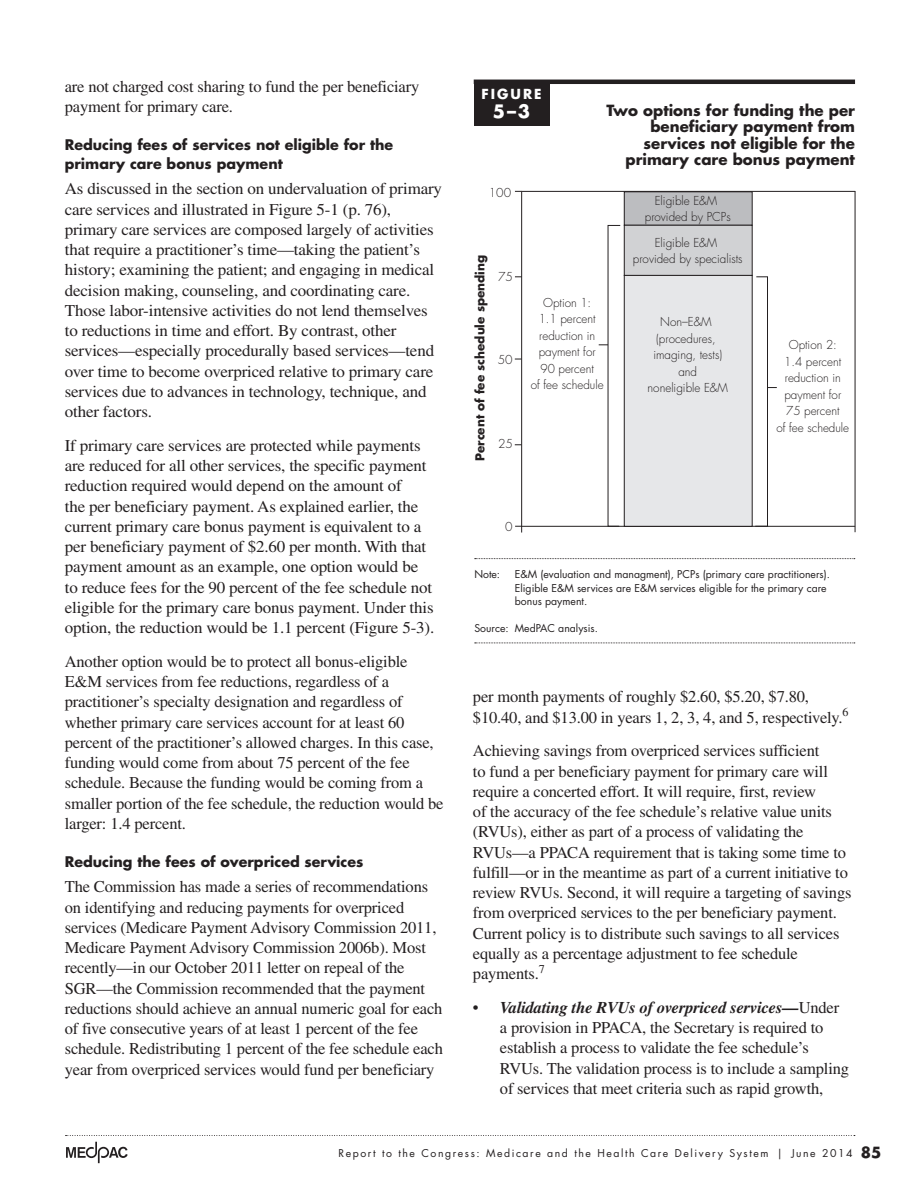
<style>
.page{position:relative;width:918px;height:1188px;background:#fff}
.page>*{position:absolute;margin:0;border:0;box-sizing:border-box;transform-origin:0 0}
.t1{font:300 18px/21.6px "Futura Std";color:#231f20}
.t2{font:700 18px "Futura Std";color:#231f20}
.t3{font:700 18px "Futura Std";color:#fff}
.t4{font:16.5px/20.2px "Times LT Std";letter-spacing:-.01em;color:#231f20}
.t5{font:700 15px/16.5px "Futura Std";color:#231f20;text-align:right}
.t6{font:700 14.25px/18.3px "Futura Std";color:#231f20}
.t7{font:700 13.5px "Futura Std";color:#fff}
.t8{font:300 12px/16.5px "Futura Std";color:#231f20;text-align:center}
.t9{font:700 12px "Futura Std";color:#231f20}
.t10{font:10.5px/13.5px "Futura Std";color:#231f20}
.t11{font:10.5px "Futura Std";letter-spacing:.15em;color:#231f20}
.s1{font-weight:700;font-style:italic}
.s2{font-weight:700;font-size:15px}
</style>
<div class="page">
<svg style="left:66px;top:1135px;width:789px;height:1px"></svg>
<svg style="left:66px;top:1142px;width:62px;height:21px"></svg>
<hr style="left:474px;top:80px;width:381px;height:4px;background:#231f20">
<div style="left:474px;top:84px;width:75px;height:41px;background:#231f20"></div>
<svg style="left:475px;top:558px;width:380px;height:1px"></svg>
<svg style="left:475px;top:643px;width:380px;height:1px"></svg>
<hr style="left:522px;top:526px;width:333px;height:1px;background:#231f20">
<hr style="left:521px;top:192px;width:1px;height:334px;background:#231f20">
<div style="left:624px;top:192px;width:128px;height:33px;background:#bcbdc0"></div>
<div style="left:624px;top:225px;width:128px;height:50px;background:#d1d2d4"></div>
<div style="left:624px;top:225px;width:129px;height:51px;border:1px solid #231f20"></div>
<div style="left:624px;top:275px;width:128px;height:251px;background:#e6e7e9"></div>
<div style="left:624px;top:275px;width:129px;height:252px;border:1px solid #231f20"></div>
<hr style="left:521px;top:191px;width:334px;height:1px;background:#231f20">
<hr style="left:855px;top:191px;width:1px;height:341px;background:#231f20">
<svg style="left:515px;top:526px;width:7px;height:7px"></svg>
<svg style="left:755px;top:276px;width:22px;height:251px"></svg>
<svg style="left:599px;top:225px;width:22px;height:302px"></svg>
<p class="t4" style="left:65px;top:77px;width:356px">are not charged cost sharing to fund the per beneficiary payment for primary care.</p>
<p class="t6" style="left:65px;top:136px;width:330px">Reducing fees of services not eligible for the primary care bonus payment</p>
<p class="t4" style="left:65px;top:179px;width:379px">As discussed in the section on undervaluation of primary care services and illustrated in Figure 5-1 (p. 76), primary care services are composed largely of activities that require a practitioner’s time—taking the patient’s history; examining the patient; and engaging in medical decision making, counseling, and coordinating care.<br>Those labor-intensive activities do not lend themselves to reductions in time and effort. By contrast, other services—especially procedurally based services—tend over time to become overpriced relative to primary care services due to advances in technology, technique, and other factors.</p>
<p class="t4" style="left:65px;top:435px;width:371px">If primary care services are protected while payments are reduced for all other services, the specific payment reduction required would depend on the amount of<br>the per beneficiary payment. As explained earlier, the current primary care bonus payment is equivalent to a per beneficiary payment of $2.60 per month. With that payment amount as an example, one option would be to reduce fees for the 90 percent of the fee schedule not eligible for the primary care bonus payment. Under this option, the reduction would be 1.1 percent (Figure 5-3).</p>
<p class="t4" style="left:65px;top:651px;width:380px">Another option would be to protect all bonus-eligible E&amp;M services from fee reductions, regardless of a practitioner’s specialty designation and regardless of whether primary care services account for at least 60 percent of the practitioner’s allowed charges. In this case, funding would come from about 75 percent of the fee schedule. Because the funding would be coming from a smaller portion of the fee schedule, the reduction would be larger: 1.4 percent.</p>
<p class="t6" style="left:65px;top:852px;width:300px">Reducing the fees of overpriced services</p>
<p class="t4" style="left:65px;top:877px;width:380px">The Commission has made a series of recommendations on identifying and reducing payments for overpriced services (Medicare Payment Advisory Commission 2011, Medicare Payment Advisory Commission 2006b). Most recently—in our October 2011 letter on repeal of the SGR—the Commission recommended that the payment reductions should achieve an annual numeric goal for each of five consecutive years of at least 1 percent of the fee schedule. Redistributing 1 percent of the fee schedule each year from overpriced services would fund per beneficiary</p>
<p class="t7" style="left:481px;top:85px;width:62px">Fi gure</p>
<p class="t3" style="left:493px;top:100px;width:39px">5–3</p>
<p class="t5" style="left:606px;top:102px;width:250px">Two options for funding the per beneficiary payment from services not eligible for the primary care bonus payment</p>
<p class="t7" style="left:491px;top:92px;width:52px">FIGURE</p>
<p class="t3" style="left:501px;top:106px;width:33px">1-9</p>
<p class="t5" style="left:681px;top:99px;width:176px">Medicare spending.....</p>
<p class="t8" style="left:489px;top:185px;width:24px">100</p>
<p class="t9" style="left:472px;top:461px;width:208px;rotate:-90deg">Percent of fee schedule spending</p>
<p class="t8" style="left:498px;top:268px;width:16px">75</p>
<p class="t8" style="left:498px;top:352px;width:16px">50</p>
<p class="t8" style="left:498px;top:436px;width:16px">25</p>
<p class="t8" style="left:531px;top:294px;width:74px">Option 1:<br>1.1 percent reduction in payment for<br>90 percent<br>of fee schedule</p>
<p class="t8" style="left:505px;top:519px;width:9px">0</p>
<p class="t8" style="left:645px;top:192px;width:87px">Eligible E&amp;M provided by PCPs</p>
<p class="t8" style="left:633px;top:234px;width:111px">Eligible E&amp;M<br>provided by specialists</p>
<p class="t8" style="left:648px;top:314px;width:82px">Non–E&amp;M (procedures, imaging, tests) and<br>noneligible E&amp;M</p>
<p class="t8" style="left:776px;top:337px;width:74px">Option 2:<br>1.4 percent reduction in payment for<br>75 percent<br>of fee schedule</p>
<p class="t10" style="left:474px;top:568px;width:27px">Note:</p>
<p class="t10" style="left:515px;top:568px;width:317px">E&amp;M (evaluation and managment), PCPs (primary care practitioners).<br>Eligible E&amp;M services are E&amp;M services eligible for the primary care bonus payment.</p>
<p class="t10" style="left:474px;top:622px;width:125px">Source: MedPAC analysis.</p>
<p class="t4" style="left:473px;top:687px;width:377px">per month payments of roughly $2.60, $5.20, $7.80, $10.40, and $13.00 in years 1, 2, 3, 4, and 5, respectively.<sup>6</sup></p>
<p class="t4" style="left:473px;top:741px;width:380px">Achieving savings from overpriced services sufficient<br>to fund a per beneficiary payment for primary care will require a concerted effort. It will require, first, review<br>of the accuracy of the fee schedule’s relative value units (RVUs), either as part of a process of validating the RVUs—a PPACA requirement that is taking some time to fulfill—or in the meantime as part of a current initiative to review RVUs. Second, it will require a targeting of savings from overpriced services to the per beneficiary payment.<br>Current policy is to distribute such savings to all services equally as a percentage adjustment to fee schedule payments.<sup>7</sup></p>
<p class="t4" style="left:500px;top:997px;width:351px;text-indent:-27px">• <span class="s1">Validating the RVUs of overpriced services—</span>Under a provision in PPACA, the Secretary is required to establish a process to validate the fee schedule’s RVUs. The validation process is to include a sampling of services that meet criteria such as rapid growth,</p>
<p class="t2" style="left:555px;top:800px;width:225px">Notes about this graph:</p>
<p class="t1" style="left:555px;top:857px;width:300px">• I reformatted the years from the x-axis.</p>
<p class="t1" style="left:555px;top:885px;width:361px">• I had to manually draw tick marks and axis lin</p>
<p class="t1" style="left:555px;top:913px;width:366px">• Use direct selection tool to select items for mod default when you change the data.</p>
<p class="t11" style="left:338px;top:1147px;width:544px">Report to the Congress: Medicare and the Health Care Delivery System | June 2014 <span class="s2">85</span></p>
</div>
